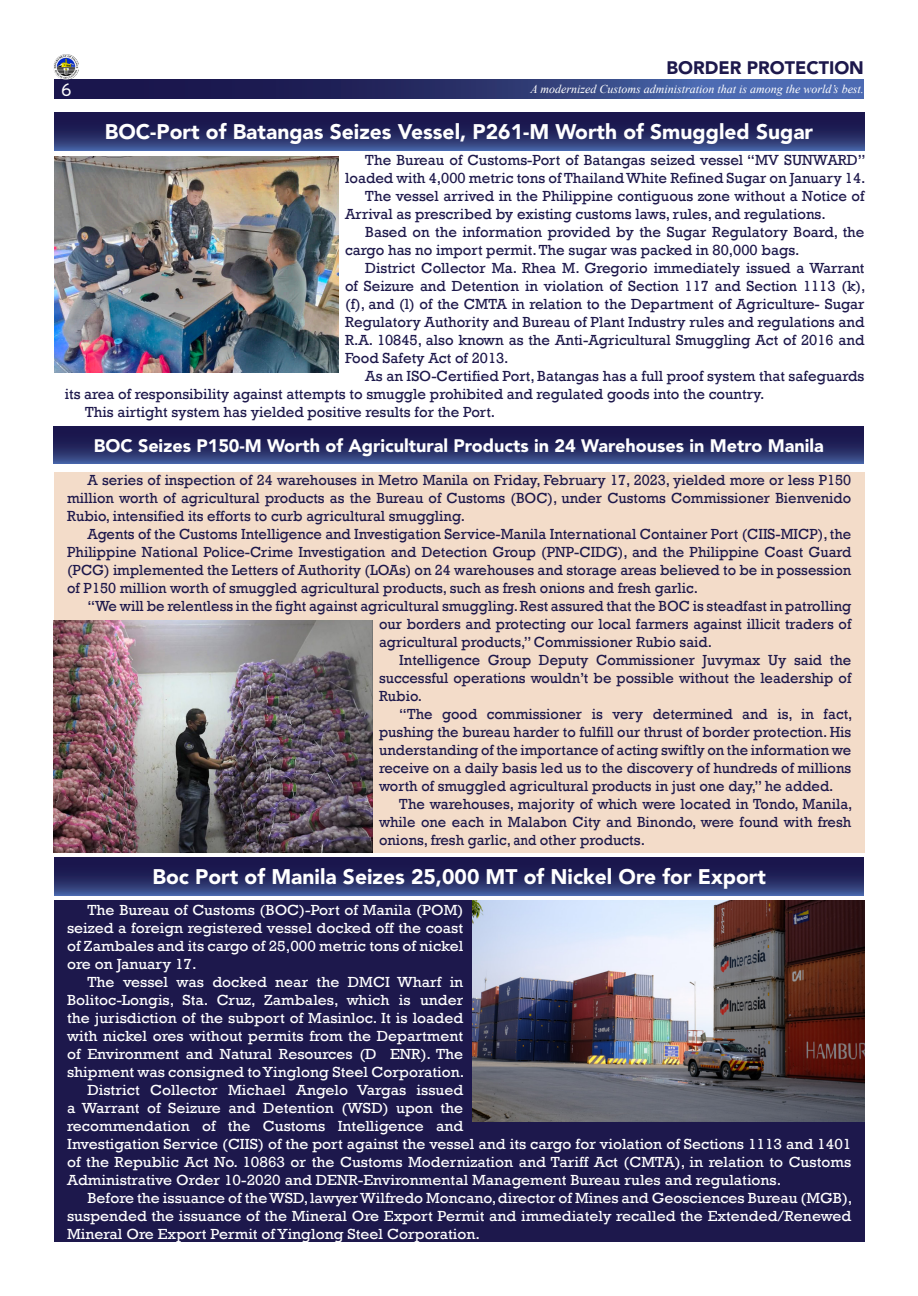
<style>
.page{position:relative;width:918px;height:1296px;background:#fff}
.page>*{position:absolute;margin:0;border:0;box-sizing:border-box;transform-origin:0 0}
.t1{font:900 21px "Avenir LT Std";color:#fff}
.t2{font:900 18px "Avenir LT Std";color:#fff}
.t3{font:900 18px "Avenir LT Std";color:#1d184c}
.t4{font:18px "Averta Demo";color:#fff}
.t5{font:15px/18px "Rockwell";color:#1d184b;text-align:justify}
.t6{font:15px/18px "Rockwell";color:#fff;text-align:justify;scale:1.05 1}
.t7{font:italic 12px "Times New Roman";color:#fff}
</style>
<div class="page">
<svg style="left:54px;top:113px;width:810px;height:37px;background:#262b63"></svg>
<svg style="left:54px;top:427px;width:810px;height:37px;background:#262b64"></svg>
<div style="left:54px;top:472px;width:810px;height:380px;background:#f3dcc9"></div>
<svg style="left:54px;top:858px;width:810px;height:37px;background:#262b64"></svg>
<div style="left:54px;top:901px;width:810px;height:341px;background:#1d184c"></div>
<img style="left:54px;top:621px;width:318px;height:231px">
<img style="left:472px;top:901px;width:392px;height:220px">
<img style="left:54px;top:157px;width:284px;height:216px">
<svg style="left:54px;top:80px;width:810px;height:18px;background:#2f3a76"></svg>
<img style="left:54px;top:54px;width:25px;height:26px">
<p class="t4" style="left:61px;top:78px;width:12px">6</p>
<p class="t3" style="left:666px;top:57px;width:199px">BORDER PROTECTION</p>
<p class="t7" style="left:530px;top:81px;width:335px">A modernized Customs administration that is among the world’s best.</p>
<p class="t1" style="left:105px;top:119px;width:710px">BOC-Port of Batangas Seizes Vessel, P261-M Worth of Smuggled Sugar</p>
<p class="t5" style="left:345px;top:152px;width:522px;text-align:right">The Bureau of Customs-Port of Batangas seized vessel “MV SUNWARD” loaded with 4,000 metric tons of Thailand White Refined Sugar on January 14.</p>
<p class="t5" style="left:345px;top:188px;width:521px;text-indent:20px">The vessel arrived in the Philippine contiguous zone without a Notice of<br>Arrival as prescribed by existing customs laws, rules, and regulations.</p>
<p class="t5" style="left:345px;top:224px;width:521px;text-indent:20px">Based on the information provided by the Sugar Regulatory Board, the cargo has no import permit. The sugar was packed in 80,000 bags.</p>
<p class="t5" style="left:345px;top:260px;width:522px;text-indent:20px">District Collector Ma. Rhea M. Gregorio immediately issued a Warrant of Seizure and Detention in violation of Section 117 and Section 1113 (k), (f), and (l) of the CMTA in relation to the Department of Agriculture- Sugar Regulatory Authority and Bureau of Plant Industry rules and regulations and R.A. 10845, also known as the Anti-Agricultural Smuggling Act of 2016 and Food Safety Act of 2013.</p>
<p class="t5" style="left:65px;top:368px;width:801px;text-indent:301px">As an ISO-Certified Port, Batangas has a full proof system that safeguards its area of responsibility against attempts to smuggle prohibited and regulated goods into the country.</p>
<p class="t5" style="left:85px;top:404px;width:412px">This airtight system has yielded positive results for the Port.</p>
<p class="t2" style="left:94px;top:435px;width:732px">BOC Seizes P150-M Worth of Agricultural Products in 24 Warehouses in Metro Manila</p>
<p class="t5" style="left:67px;top:471px;width:786px;text-indent:20px">A series of inspection of 24 warehouses in Metro Manila on Friday, February 17, 2023, yielded more or less P150 million worth of agricultural products as the Bureau of Customs (BOC), under Customs Commissioner Bienvenido Rubio, intensified its efforts to curb agricultural smuggling.</p>
<p class="t5" style="left:67px;top:525px;width:786px;text-indent:20px">Agents of the Customs Intelligence and Investigation Service-Manila International Container Port (CIIS-MICP), the Philippine National Police-Crime Investigation and Detection Group (PNP-CIDG), and the Philippine Coast Guard (PCG) implemented the Letters of Authority (LOAs) on 24 warehouses and storage areas believed to be in possession of P150 million worth of smuggled agricultural products, such as fresh onions and fresh garlic.</p>
<p class="t5" style="left:379px;top:597px;width:474px;text-indent:-292px">“We will be relentless in the fight against agricultural smuggling. Rest assured that the BOC is steadfast in patrolling our borders and protecting our local farmers against illicit traders of agricultural products,” Commissioner Rubio said.</p>
<p class="t5" style="left:379px;top:651px;width:474px;text-indent:20px">Intelligence Group Deputy Commissioner Juvymax Uy said the successful operations wouldn’t be possible without the leadership of Rubio.</p>
<p class="t5" style="left:379px;top:705px;width:475px;text-indent:20px">“The good commissioner is very determined and is, in fact, pushing the bureau harder to fulfill our thrust of border protection. His understanding of the importance of acting swiftly on the information we receive on a daily basis led us to the discovery of hundreds of millions worth of smuggled agricultural products in just one day,” he added.</p>
<p class="t5" style="left:379px;top:795px;width:475px;text-indent:20px">The warehouses, majority of which were located in Tondo, Manila, while one each in Malabon City and Binondo, were found with fresh onions, fresh garlic, and other products.</p>
<p class="t1" style="left:153px;top:864px;width:615px">Boc Port of Manila Seizes 25,000 MT of Nickel Ore for Export</p>
<p class="t6" style="left:67px;top:901px;width:379px;text-indent:20px">The Bureau of Customs (BOC)-Port of Manila (POM) seized a foreign registered vessel docked off the coast of Zambales and its cargo of 25,000 metric tons of nickel ore on January 17.</p>
<p class="t6" style="left:67px;top:973px;width:380px;text-indent:20px">The vessel was docked near the DMCI Wharf in Bolitoc-Longis, Sta. Cruz, Zambales, which is under the jurisdiction of the subport of Masinloc. It is loaded with nickel ores without permits from the Department of Environment and Natural Resources (D ENR). The shipment was consigned to Yinglong Steel Corporation.</p>
<p class="t6" style="left:67px;top:1081px;width:748px;text-align:left;text-indent:20px">District Collector Michael Angelo Vargas issued<br>a Warrant of Seizure and Detention (WSD) upon the<br>recommendation of the Customs Intelligence and<br>Investigation Service (CIIS) of the port against the vessel and its cargo for violation of Sections 1113 and 1401 of the Republic Act No. 10863 or the Customs Modernization and Tariff Act (CMTA), in relation to Customs Administrative Order 10-2020 and DENR-Environmental Management Bureau rules and regulations.</p>
<p class="t6" style="left:67px;top:1189px;width:750px;text-indent:20px">Before the issuance of the WSD, lawyer Wilfredo Moncano, director of Mines and Geosciences Bureau (MGB), suspended the issuance of the Mineral Ore Export Permit and immediately recalled the Extended/Renewed Mineral Ore Export Permit of Yinglong Steel Corporation.</p>
</div>
